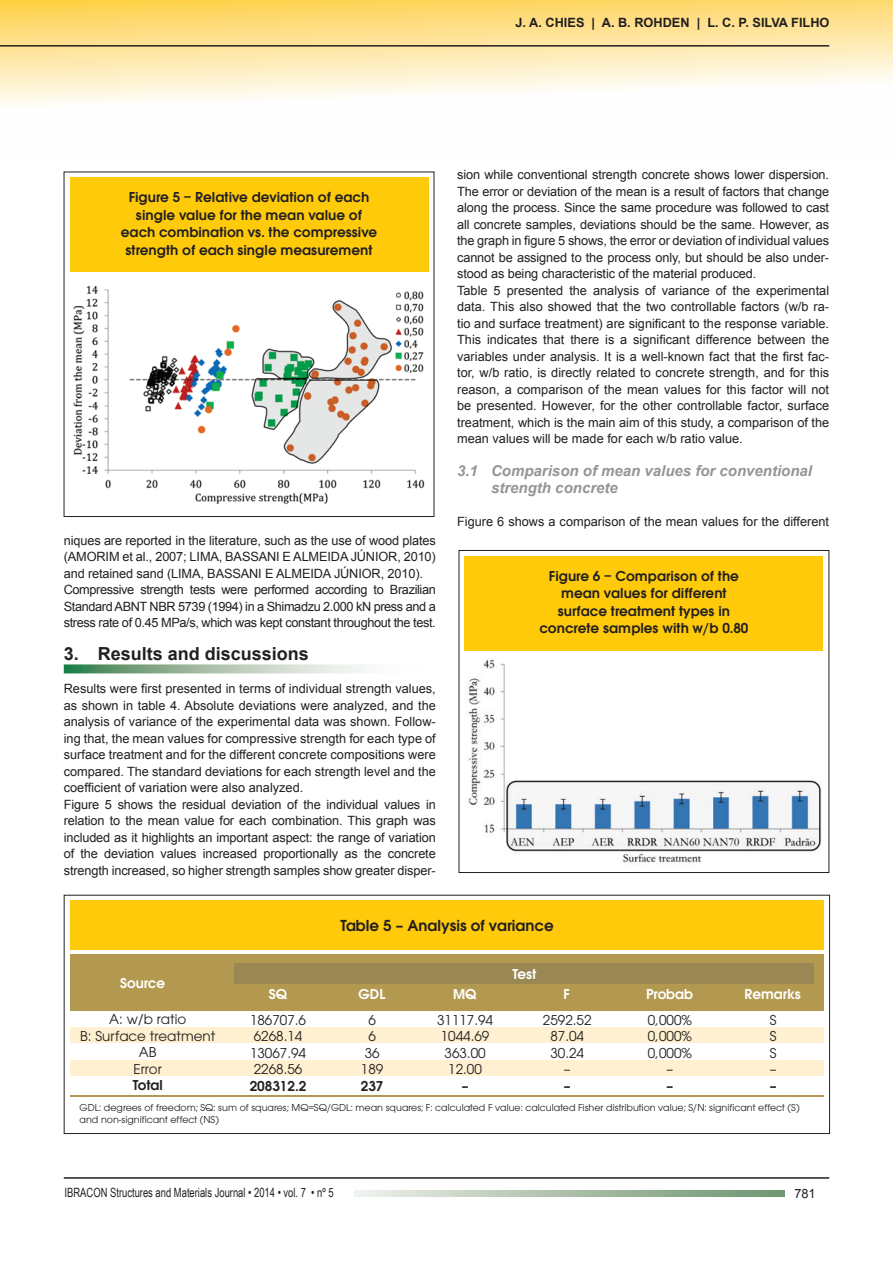
<style>
.page{position:relative;width:893px;height:1263px;background:#fff}
.page>*{position:absolute;margin:0;border:0;box-sizing:border-box;transform-origin:0 0}
.t1{font:700 18px "Arial";color:#231f20}
.t2{font:600 15px/17.5px "Avant Garde ITC";color:#231f20;text-align:center}
.t3{font:italic 700 15px/16.5px "Arial";color:#939598}
.t4{font:600 15px "Avant Garde";color:#231f20}
.t5{font:13.5px/16.5px "Avant Garde";color:#231f20;text-align:center}
.t6{font:600 13.5px "Avant Garde";color:#fff}
.t7{font:600 13.5px "Avant Garde";color:#231f20}
.t8{font:12.75px/16.5px "Arial";letter-spacing:-.01em;color:#231f20}
.t9{font:12.75px/16.5px "Arial";letter-spacing:-.03em;color:#231f20}
.t10{font:12.75px "Arial Narrow";color:#231f20;scale:.9 1}
.t11{font:700 12.75px "Arial";color:#231f20}
.t12{font:10.5px/12.1px "Avant Gard EF";color:#231f20}
</style>
<div class="page">
<svg style="left:0;top:0;width:893px;height:105px"></svg>
<hr style="left:64px;top:1177px;width:765px;height:2px;background:#231f20">
<hr style="left:0;top:45px;width:829px;height:2px;background:#231f20">
<svg style="left:354px;top:1190px;width:431px;height:6px;background:#acc0aa"></svg>
<svg style="left:64px;top:664px;width:299px;height:9px;background:#a6c2ab"></svg>
<div style="left:70px;top:177px;width:358px;height:95px;background:#feca0a"></div>
<img style="left:73px;top:285px;width:352px;height:220px">
<div style="left:64px;top:895px;width:766px;height:239px;border:1px solid #231f20"></div>
<div style="left:70px;top:1027px;width:753px;height:16px;background:#fef0d0"></div>
<div style="left:70px;top:1060px;width:753px;height:16px;background:#fef0d0"></div>
<div style="left:70px;top:900px;width:753px;height:50px;background:#feca0a"></div>
<div style="left:70px;top:954px;width:753px;height:57px;background:#b39950"></div>
<hr style="left:70px;top:1095px;width:753px;height:1px;background:#b39950">
<div style="left:235px;top:964px;width:579px;height:20px;background:#998754"></div>
<div style="left:459px;top:550px;width:370px;height:323px;border:1px solid #231f20"></div>
<div style="left:464px;top:556px;width:359px;height:95px;background:#feca0a"></div>
<img style="left:468px;top:660px;width:354px;height:203px">
<p class="t11" style="left:516px;top:15px;width:315px">J. A. CHIES | A. B. ROHDEN | L. C. P. SILVA FILHO</p>
<p class="t2" style="left:121px;top:188px;width:258px">Figure 5 – Relative deviation of each single value for the mean value of each combination vs. the compressive strength of each single measurement</p>
<p class="t9" style="left:64px;top:532px;width:374px">niques are reported in the literature, such as the use of wood plates (AMORIM et al., 2007; LIMA, BASSANI E ALMEIDA JÚNIOR, 2010) and retained sand (LIMA, BASSANI E ALMEIDA JÚNIOR, 2010).<br>Compressive strength tests were performed according to Brazilian Standard ABNT NBR 5739 (1994) in a Shimadzu 2.000 kN press and a stress rate of 0.45 MPa/s, which was kept constant throughout the test.</p>
<h1 class="t1" style="left:64px;top:642px;width:247px">3. Results and discussions</h1>
<p class="t8" style="left:64px;top:681px;width:374px">Results were first presented in terms of individual strength values, as shown in table 4. Absolute deviations were analyzed, and the analysis of variance of the experimental data was shown. Follow&shy;ing that, the mean values for compressive strength for each type of surface treatment and for the different concrete compositions were compared. The standard deviations for each strength level and the coefficient of variation were also analyzed.<br>Figure 5 shows the residual deviation of the individual values in relation to the mean value for each combination. This graph was included as it highlights an important aspect: the range of variation of the deviation values increased proportionally as the concrete strength increased, so higher strength samples show greater disper-</p>
<p class="t8" style="left:457px;top:167px;width:374px">sion while conventional strength concrete shows lower dispersion.<br>The error or deviation of the mean is a result of factors that change along the process. Since the same procedure was followed to cast all concrete samples, deviations should be the same. However, as the graph in figure 5 shows, the error or deviation of individual values cannot be assigned to the process only, but should be also under&shy;stood as being characteristic of the material produced.<br>Table 5 presented the analysis of variance of the experimental data. This also showed that the two controllable factors (w/b ra&shy;tio and surface treatment) are significant to the response variable.<br>This indicates that there is a significant difference between the variables under analysis. It is a well-known fact that the first fac&shy;tor, w/b ratio, is directly related to concrete strength, and for this reason, a comparison of the mean values for this factor will not be presented. However, for the other controllable factor, surface treatment, which is the main aim of this study, a comparison of the mean values will be made for each w/b ratio value.</p>
<p class="t3" style="left:491px;top:463px;width:322px;text-indent:-34px">3.1 Comparison of mean values for conventional strength concrete</p>
<p class="t8" style="left:457px;top:513px;width:374px">Figure 6 shows a comparison of the mean values for the different</p>
<p class="t2" style="left:539px;top:567px;width:210px">Figure 6 – Comparison of the mean values for different surface treatment types in concrete samples with w/b 0.80</p>
<p class="t4" style="left:340px;top:915px;width:215px">Table 5 – Analysis of variance</p>
<p class="t6" style="left:512px;top:965px;width:25px">Test</p>
<p class="t6" style="left:120px;top:974px;width:46px">Source</p>
<p class="t6" style="left:269px;top:986px;width:20px">SQ</p>
<p class="t6" style="left:359px;top:986px;width:28px">GDL</p>
<p class="t6" style="left:453px;top:986px;width:25px">MQ</p>
<p class="t6" style="left:564px;top:986px;width:8px">F</p>
<p class="t6" style="left:646px;top:986px;width:49px">Probab</p>
<p class="t6" style="left:745px;top:986px;width:58px">Remarks</p>
<p class="t5" style="left:250px;top:1011px;width:58px;text-align:left">186707.6<br>6268.14<br>13067.94<br>2268.56</p>
<p class="t7" style="left:250px;top:1077px;width:58px">208312.2</p>
<p class="t5" style="left:770px;top:1011px;width:8px;text-align:justify">S S S –</p>
<p class="t7" style="left:770px;top:1077px;width:8px">–</p>
<p class="t5" style="left:648px;top:1011px;width:46px">0,000%<br>0,000%<br>0,000% –</p>
<p class="t7" style="left:666px;top:1077px;width:8px">–</p>
<p class="t5" style="left:543px;top:1011px;width:50px">2592.52<br>87.04<br>30.24<br>–</p>
<p class="t7" style="left:564px;top:1077px;width:8px">–</p>
<p class="t5" style="left:437px;top:1011px;width:58px">31117.94<br>1044.69<br>363.00<br>12.00</p>
<p class="t7" style="left:462px;top:1077px;width:8px">–</p>
<p class="t5" style="left:80px;top:1011px;width:137px">A: w/b ratio<br>B: Surface treatment<br>AB<br>Error</p>
<p class="t7" style="left:133px;top:1077px;width:31px">Total</p>
<p class="t12" style="left:80px;top:1101px;width:722px">GDL: degrees of freedom; SQ: sum of squares; MQ=SQ/GDL: mean squares; F: calculated F value: calculated Fisher distribution value; S/N: significant effect (S) and non-significant effect (NS)</p>
<p class="t5" style="left:361px;top:1011px;width:24px">6<br>6<br>36<br>189</p>
<p class="t7" style="left:361px;top:1077px;width:24px">237</p>
<p class="t10" style="left:65px;top:1183px;width:300px">IBRACON Structures and Materials Journal • 2014 • vol. 7 • nº 5</p>
<p class="t8" style="left:794px;top:1185px;width:23px">781</p>
</div>
